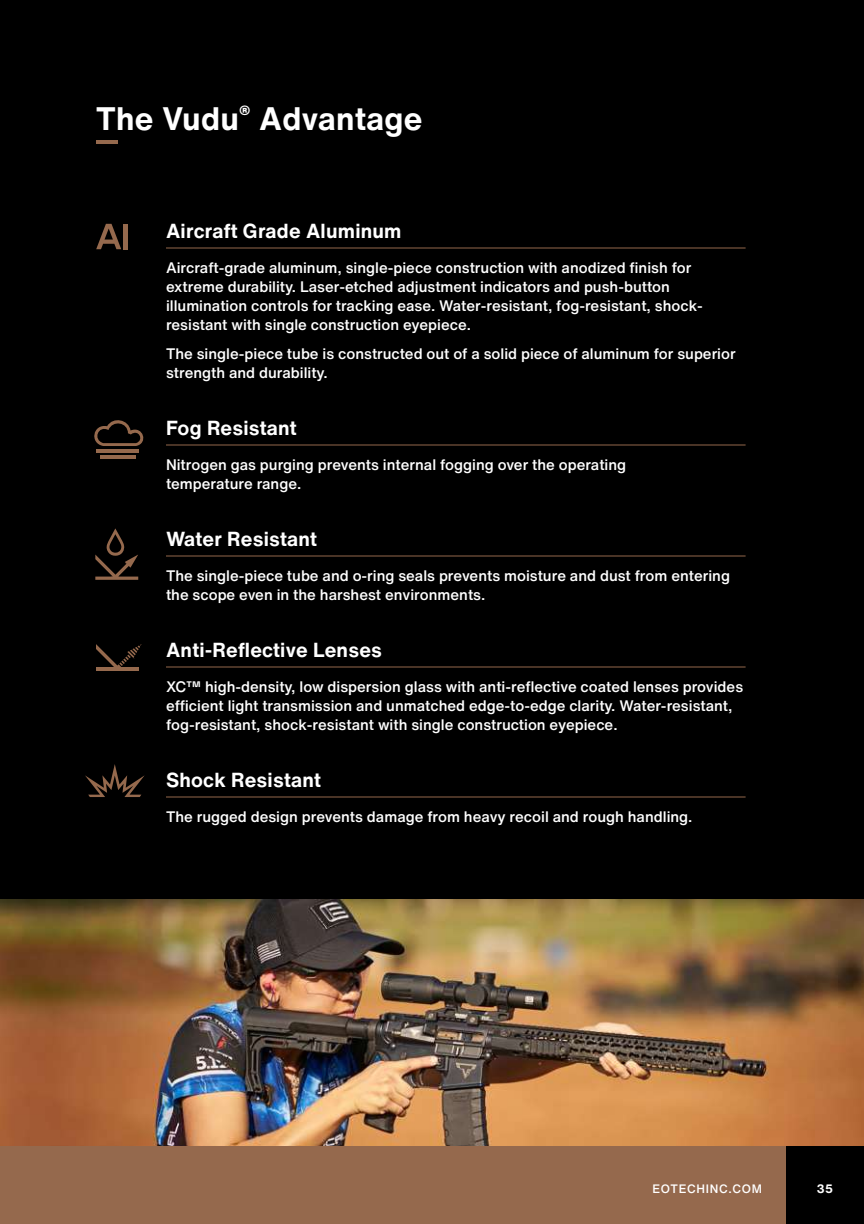
<style>
.page{position:relative;width:864px;height:1224px;background:#fff}
.page>*{position:absolute;margin:0;border:0;box-sizing:border-box;transform-origin:0 0}
.t1{font:700 32px "Helvetica Now Text";letter-spacing:.01em;color:#fff}
.t2{font:700 20px "Helvetica Now Text";letter-spacing:.01em;color:#fff}
.t3{font:500 15px/19px "Helvetica Now Text";color:#fff}
.t4{font:500 12px "Helvetica Now Text";letter-spacing:.06em;color:#fff}
.t5{font:700 12px "Helvetica Now Text";color:#fff}
</style>
<div class="page">
<div style="left:786px;top:1146px;width:78px;height:78px;background:#000"></div>
<div style="left:0;top:1146px;width:786px;height:78px;background:#95694d"></div>
<div style="left:0;top:0;width:864px;height:1146px;background:#000"></div>
<hr style="left:96px;top:140px;width:22px;height:4px;background:#95694d">
<hr style="left:166px;top:248px;width:580px;height:1px;background:#95694d">
<hr style="left:166px;top:444px;width:580px;height:2px;background:#95694d">
<hr style="left:166px;top:556px;width:580px;height:1px;background:#95694d">
<hr style="left:166px;top:666px;width:580px;height:2px;background:#95694d">
<hr style="left:166px;top:796px;width:580px;height:2px;background:#95694d">
<div style="left:123px;top:224px;width:5px;height:25px;background:#95694d"></div>
<svg style="left:96px;top:224px;width:25px;height:25px"></svg>
<hr style="left:96px;top:449px;width:43px;height:3px;background:#95694d">
<hr style="left:100px;top:455px;width:35px;height:3px;background:#95694d">
<svg style="left:94px;top:420px;width:49px;height:26px"></svg>
<svg style="left:95px;top:528px;width:43px;height:52px"></svg>
<svg style="left:85px;top:764px;width:60px;height:33px"></svg>
<hr style="left:96px;top:667px;width:43px;height:3px;background:#95694d">
<svg style="left:96px;top:644px;width:46px;height:23px"></svg>
<img style="left:0;top:899px;width:864px;height:247px">
<h1 class="t1" style="left:96px;top:95px;width:328px">The Vudu<sup>®</sup> Advantage</h1>
<h2 class="t2" style="left:166px;top:215px;width:237px">Aircraft Grade Aluminum</h2>
<p class="t3" style="left:166px;top:257px;width:538px">Aircraft-grade aluminum, single-piece construction with anodized finish for extreme durability. Laser-etched adjustment indicators and push-button illumination controls for tracking ease. Water-resistant, fog-resistant, shock&shy;resistant with single construction eyepiece.</p>
<p class="t3" style="left:166px;top:343px;width:571px">The single-piece tube is constructed out of a solid piece of aluminum for superior strength and durability.</p>
<h2 class="t2" style="left:166px;top:412px;width:132px">Fog Resistant</h2>
<p class="t3" style="left:166px;top:454px;width:462px">Nitrogen gas purging prevents internal fogging over the operating temperature range.</p>
<h2 class="t2" style="left:166px;top:523px;width:153px">Water Resistant</h2>
<p class="t3" style="left:166px;top:565px;width:566px">The single-piece tube and o-ring seals prevents moisture and dust from entering the scope even in the harshest environments.</p>
<h2 class="t2" style="left:166px;top:634px;width:218px">Anti-Reflective Lenses</h2>
<p class="t3" style="left:166px;top:676px;width:579px">XC™ high-density, low dispersion glass with anti-reflective coated lenses provides efficient light transmission and unmatched edge-to-edge clarity. Water-resistant, fog-resistant, shock-resistant with single construction eyepiece.</p>
<h2 class="t2" style="left:166px;top:764px;width:157px">Shock Resistant</h2>
<p class="t3" style="left:166px;top:806px;width:528px">The rugged design prevents damage from heavy recoil and rough handling.</p>
<p class="t4" style="left:652px;top:1179px;width:111px">EOTECHINC.COM</p>
<p class="t5" style="left:817px;top:1179px;width:18px">35</p>
</div>
